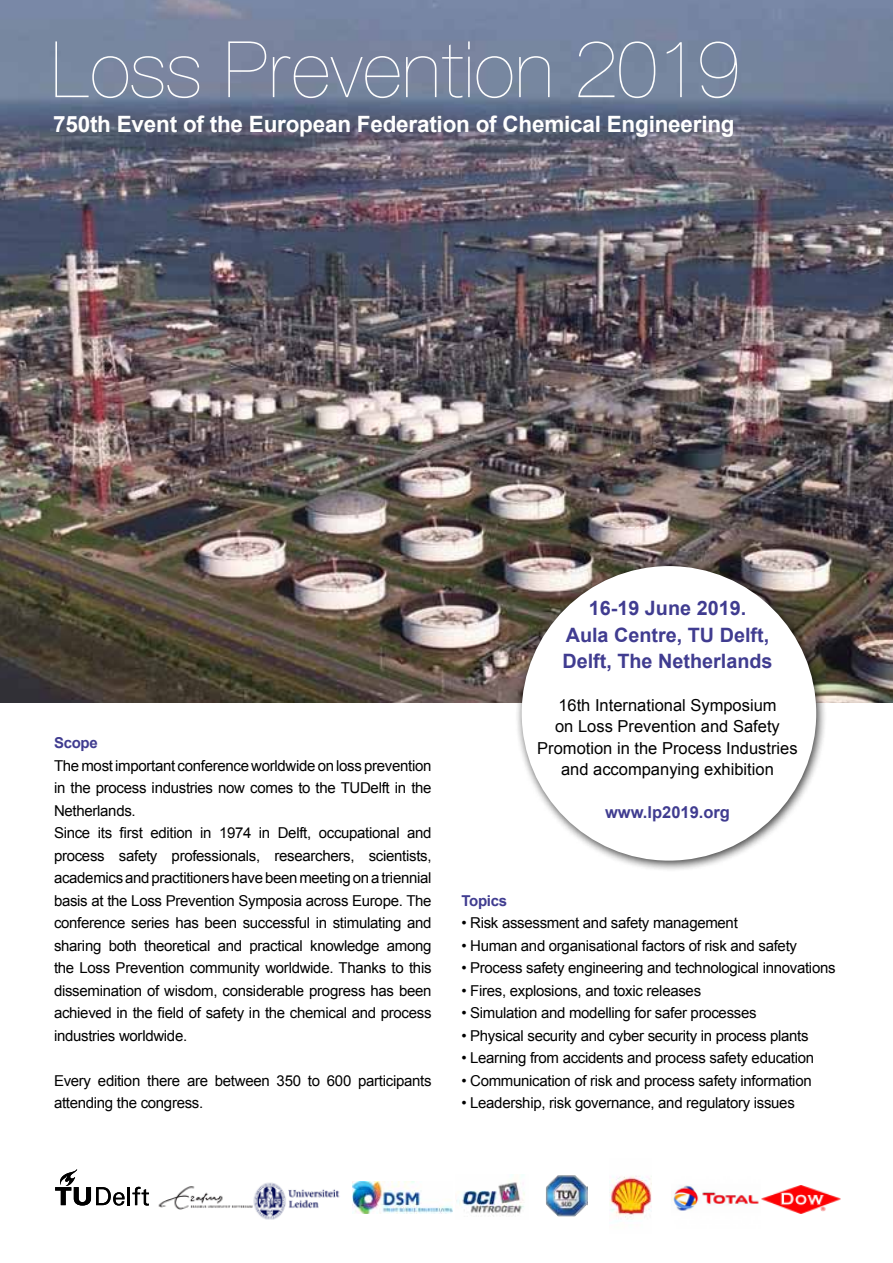
<style>
.page{position:relative;width:893px;height:1263px;background:#fff}
.page>*{position:absolute;margin:0;border:0;box-sizing:border-box;transform-origin:0 0}
.t1{font:200 78px "TU Delft";color:#fff}
.t2{font:700 22.5px "Arial";letter-spacing:-.01em;color:#fff}
.t3{font:700 19.8px/26.4px "Arial";color:#403c90;text-align:center}
.t4{font:16.5px/21.5px "Arial";color:#000;text-align:center}
.t5{font:700 16.5px "Arial";color:#403c90}
.t6{font:15px/22.5px "Arial";letter-spacing:-.02em;color:#000}
.t7{font:700 15px "Arial";letter-spacing:-.02em;color:#403c90}
</style>
<div class="page">
<img style="left:0;top:0;width:893px;height:703px">
<div style="left:515px;top:559px;width:313px;height:313px;background:#000;opacity:.75"></div>
<div style="left:522px;top:566px;width:294px;height:295px;background:#fff;border-radius:50%"></div>
<img style="left:456px;top:1174px;width:69px;height:43px">
<img style="left:610px;top:1176px;width:41px;height:46px">
<svg style="left:55px;top:1169px;width:94px;height:36px"></svg>
<img style="left:352px;top:1182px;width:101px;height:31px">
<img style="left:546px;top:1175px;width:42px;height:41px">
<img style="left:256px;top:1182px;width:84px;height:38px">
<img style="left:158px;top:1186px;width:98px;height:24px">
<img style="left:671px;top:1185px;width:88px;height:26px">
<img style="left:762px;top:1185px;width:78px;height:28px">
<h1 class="t1" style="left:51px;top:24px;width:690px">Loss Prevention 2019</h1>
<h2 class="t2" style="left:53px;top:109px;width:683px">750th Event of the European Federation of Chemical Engineering</h2>
<p class="t7" style="left:54px;top:733px;width:45px">Scope</p>
<p class="t6" style="left:54px;top:754px;width:379px">The most important conference worldwide on loss prevention in the process industries now comes to the TUDelft in the Netherlands.<br>Since its first edition in 1974 in Delft, occupational and process safety professionals, researchers, scientists, academics and practitioners have been meeting on a triennial basis at the Loss Prevention Symposia across Europe. The conference series has been successful in stimulating and sharing both theoretical and practical knowledge among the Loss Prevention community worldwide. Thanks to this dissemination of wisdom, considerable progress has been achieved in the field of safety in the chemical and process industries worldwide.</p>
<p class="t6" style="left:54px;top:1069px;width:379px">Every edition there are between 350 to 600 participants attending the congress.</p>
<h3 class="t3" style="left:562px;top:596px;width:212px">16-19 June 2019.<br>Aula Centre, TU Delft,<br>Delft, The Netherlands</h3>
<p class="t4" style="left:537px;top:695px;width:262px">16th International Symposium<br>on Loss Prevention and Safety<br>Promotion in the Process Industries and accompanying exhibition</p>
<p class="t5" style="left:605px;top:801px;width:127px">www.lp2019.org</p>
<p class="t7" style="left:461px;top:890px;width:47px">Topics</p>
<p class="t6" style="left:461px;top:912px;width:278px">• Risk assessment and safety management</p>
<p class="t6" style="left:461px;top:934px;width:337px">• Human and organisational factors of risk and safety</p>
<p class="t6" style="left:461px;top:957px;width:376px">• Process safety engineering and technological innovations</p>
<p class="t6" style="left:461px;top:979px;width:241px">• Fires, explosions, and toxic releases</p>
<p class="t6" style="left:461px;top:1002px;width:297px">• Simulation and modelling for safer processes</p>
<p class="t6" style="left:461px;top:1024px;width:349px">• Physical security and cyber security in process plants</p>
<p class="t6" style="left:461px;top:1047px;width:354px">• Learning from accidents and process safety education</p>
<p class="t6" style="left:461px;top:1069px;width:352px">• Communication of risk and process safety information</p>
<p class="t6" style="left:461px;top:1092px;width:335px">• Leadership, risk governance, and regulatory issues</p>
</div>
